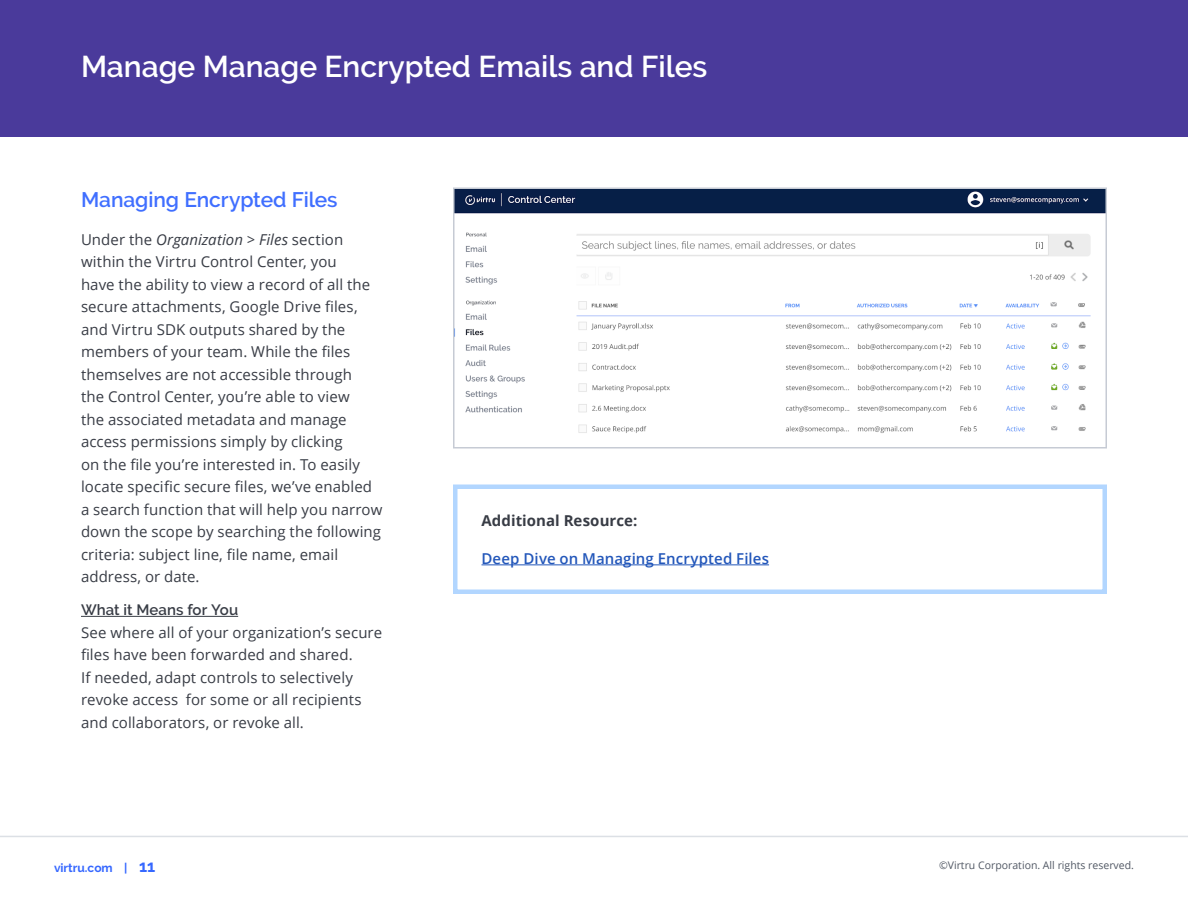
<style>
.page{position:relative;width:1188px;height:918px;background:#fff}
.page>*{position:absolute;margin:0;border:0;box-sizing:border-box;transform-origin:0 0}
.t1{font:600 30px "Raleway";color:#fff}
.t2{font:600 21px "Raleway";letter-spacing:-.005em;color:#406fff}
.t3{font:15px/22.5px "Open Sans";letter-spacing:.005em;color:#383c45}
.t4{font:600 15px "Open Sans";letter-spacing:.005em;color:#2357ba}
.t5{font:700 15px "Open Sans";letter-spacing:.005em;color:#383c45}
.t6{font:600 15px "Raleway";letter-spacing:.005em;color:#383c45}
.t7{font:700 12px "Raleway";color:#3668ff}
.t8{font:10.5px "Open Sans";color:#515864}
.s1{font-style:italic}
.s2{font-size:16.5px}
</style>
<div class="page">
<hr style="left:0;top:836px;width:1188px;height:1px;background:#dce0e5">
<div style="left:0;top:0;width:1188px;height:136px;background:#4a3a9b"></div>
<hr style="left:81px;top:616px;width:157px;height:1px;background:#383c45">
<img style="left:456px;top:191px;width:648px;height:242px">
<div style="left:453px;top:188px;width:654px;height:260px;border:2px solid #c6cbd4"></div>
<svg style="left:453px;top:484px;width:654px;height:110px"></svg>
<h1 class="t1" style="left:81px;top:50px;width:628px">Manage Manage Encrypted Emails and Files</h1>
<h2 class="t2" style="left:81px;top:188px;width:258px">Managing Encrypted Files</h2>
<p class="t3" style="left:81px;top:228px;width:303px">Under the <span class="s1">Organization &gt; Files</span> section within the Virtru Control Center, you<br>have the ability to view a record of all the secure attachments, Google Drive files, and Virtru SDK outputs shared by the members of your team. While the files themselves are not accessible through<br>the Control Center, you’re able to view<br>the associated metadata and manage access permissions simply by clicking<br>on the file you’re interested in. To easily locate specific secure files, we’ve enabled a search function that will help you narrow down the scope by searching the following criteria: subject line, file name, email address, or date.</p>
<p class="t6" style="left:81px;top:601px;width:159px">What it Means for You</p>
<p class="t3" style="left:81px;top:621px;width:303px">See where all of your organization’s secure files have been forwarded and shared.<br>If needed, adapt controls to selectively revoke access for some or all recipients and collaborators, or revoke all.</p>
<p class="t5" style="left:482px;top:510px;width:157px">Additional Resource:</p>
<p class="t4" style="left:482px;top:548px;width:289px">Deep Dive on Managing Encrypted Files</p>
<p class="t7" style="left:54px;top:861px;width:103px">virtru.com | <span class="s2">11</span></p>
<p class="t8" style="left:939px;top:858px;width:196px">©Virtru Corporation. All rights reserved.</p>
</div>
